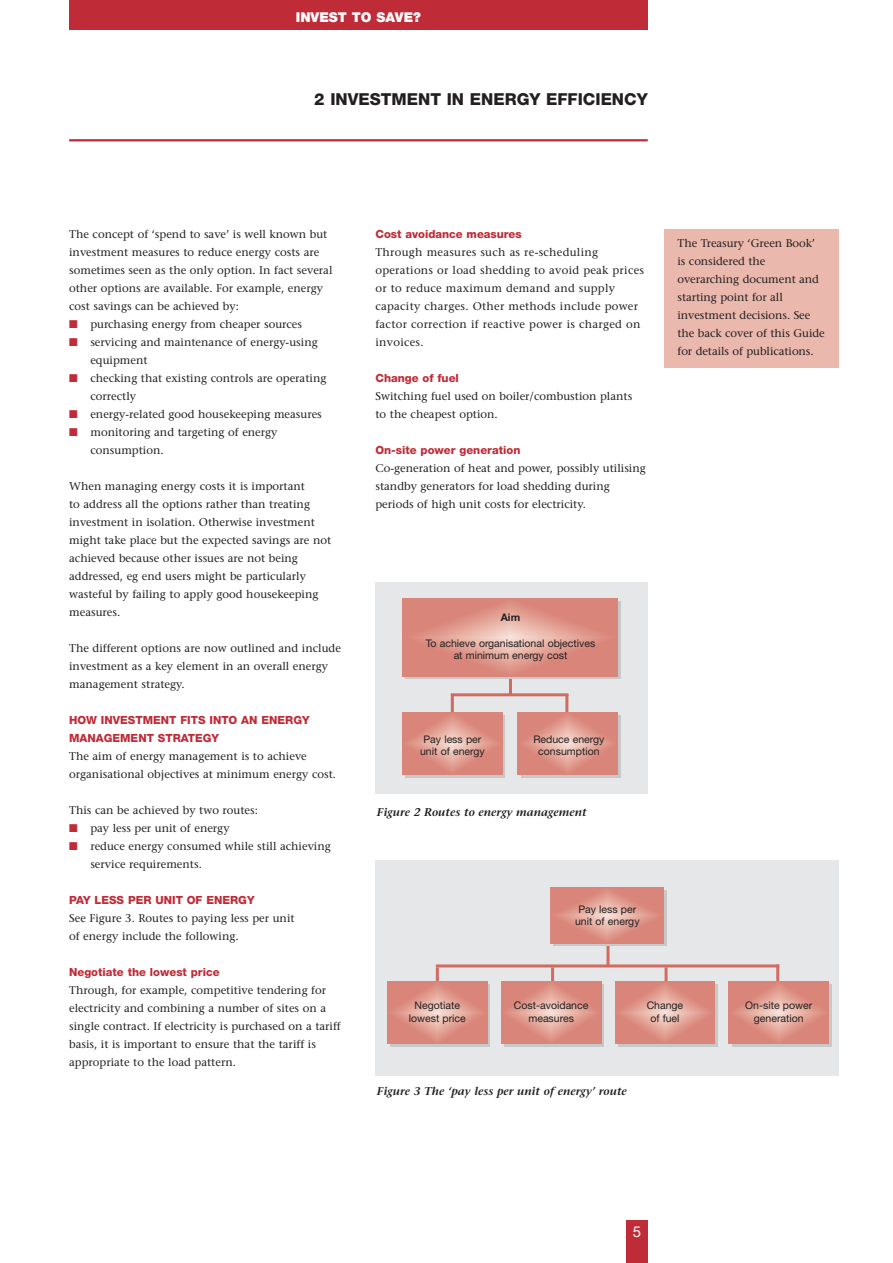
<style>
.page{position:relative;width:893px;height:1263px;background:#fff}
.page>*{position:absolute;margin:0;border:0;box-sizing:border-box;transform-origin:0 0}
.t1{font:800 16.5px "Helvetica Neue";color:#231f20}
.t2{font:15px "Helvetica Neue";color:#fff}
.t3{font:900 13.5px "Helvetica Neue";color:#fff}
.t4{font:11.25px/18px "Stone Serif";color:#231f20}
.t5{font:11.25px/18px "Stone Serif";letter-spacing:.025em;color:#231f20}
.t6{font:800 11.25px/18px "Helvetica Neue";color:#bf2b37}
.t7{font:italic 600 11.25px "Stone Serif";color:#231f20}
.t8{font:10.5px/12.6px "Helvetica Neue";color:#231f20;text-align:center}
.t9{font:700 10.5px "Helvetica Neue";color:#231f20}
.s1{color:#bf2b37}
</style>
<div class="page">
<div style="left:626px;top:1220px;width:21px;height:43px;background:#bf2b37"></div>
<div style="left:69px;top:0;width:578px;height:30px;background:#bf2b37"></div>
<hr style="left:69px;top:139px;width:578px;height:2px;background:#bf2b37">
<div style="left:375px;top:860px;width:464px;height:215px;background:#e6e7e9"></div>
<hr style="left:436px;top:967px;width:3px;height:26px;background:#d16b60">
<hr style="left:551px;top:967px;width:3px;height:26px;background:#d16b60">
<hr style="left:664px;top:967px;width:3px;height:26px;background:#d16b60">
<hr style="left:776px;top:964px;width:3px;height:26px;background:#d16b60">
<hr style="left:606px;top:917px;width:3px;height:49px;background:#d16b60">
<svg style="left:553px;top:890px;width:114px;height:56px"></svg>
<svg style="left:732px;top:985px;width:99px;height:62px"></svg>
<svg style="left:618px;top:985px;width:99px;height:62px"></svg>
<div style="left:504px;top:985px;width:100px;height:62px;background:linear-gradient(to right,#c7c8ca,#c7c8ca)"></div>
<div style="left:390px;top:985px;width:100px;height:62px;background:linear-gradient(to right,#c7c8ca,#c7c8ca)"></div>
<svg style="left:551px;top:888px;width:112px;height:55px;background:#de9589"></svg>
<svg style="left:387px;top:982px;width:100px;height:62px;background:#de9489"></svg>
<svg style="left:501px;top:982px;width:100px;height:62px;background:#de9489"></svg>
<svg style="left:615px;top:982px;width:99px;height:62px;background:#de9489"></svg>
<svg style="left:729px;top:982px;width:99px;height:62px;background:#de9489"></svg>
<hr style="left:436px;top:964px;width:343px;height:3px;background:#d16b60">
<div style="left:375px;top:582px;width:272px;height:212px;background:#e6e7e9"></div>
<hr style="left:509px;top:670px;width:3px;height:25px;background:#d16b60">
<div style="left:405px;top:602px;width:215px;height:77px;background:linear-gradient(to right,#da857a,#da857a)"></div>
<svg style="left:521px;top:715px;width:99px;height:62px"></svg>
<div style="left:405px;top:715px;width:100px;height:62px;background:linear-gradient(to right,#c7c8ca,#c7c8ca)"></div>
<svg style="left:402px;top:599px;width:215px;height:77px;background:#de9489"></svg>
<svg style="left:518px;top:712px;width:99px;height:62px;background:#de9489"></svg>
<svg style="left:402px;top:712px;width:100px;height:62px;background:#de9489"></svg>
<hr style="left:451px;top:695px;width:3px;height:17px;background:#d16b60">
<hr style="left:565px;top:694px;width:3px;height:18px;background:#d16b60">
<hr style="left:451px;top:693px;width:117px;height:3px;background:#d16b60">
<div style="left:664px;top:230px;width:175px;height:138px;background:#eab8ac"></div>
<p class="t3" style="left:296px;top:12px;width:127px">INVEST TO SAVE?</p>
<h1 class="t1" style="left:314px;top:94px;width:335px">2 INVESTMENT IN ENERGY EFFICIENCY</h1>
<p class="t4" style="left:69px;top:226px;width:265px">The concept of ‘spend to save’ is well known but investment measures to reduce energy costs are sometimes seen as the only option. In fact several other options are available. For example, energy cost savings can be achieved by:</p>
<p class="t4" style="left:69px;top:316px;width:234px"><span class="s1">■</span> purchasing energy from cheaper sources</p>
<p class="t4" style="left:90px;top:334px;width:229px;text-indent:-21px"><span class="s1">■</span> servicing and maintenance of energy-using equipment</p>
<p class="t4" style="left:90px;top:370px;width:237px;text-indent:-21px"><span class="s1">■</span> checking that existing controls are operating correctly</p>
<p class="t4" style="left:69px;top:406px;width:254px"><span class="s1">■</span> energy-related good housekeeping measures</p>
<p class="t4" style="left:90px;top:424px;width:189px;text-indent:-21px"><span class="s1">■</span> monitoring and targeting of energy consumption.</p>
<p class="t4" style="left:69px;top:478px;width:264px">When managing energy costs it is important<br>to address all the options rather than treating investment in isolation. Otherwise investment might take place but the expected savings are not achieved because other issues are not being addressed, eg end users might be particularly wasteful by failing to apply good housekeeping measures.</p>
<p class="t4" style="left:69px;top:640px;width:273px">The different options are now outlined and include investment as a key element in an overall energy management strategy.</p>
<p class="t6" style="left:69px;top:712px;width:242px">HOW INVESTMENT FITS INTO AN ENERGY<br>MANAGEMENT STRATEGY</p>
<p class="t4" style="left:69px;top:748px;width:268px">The aim of energy management is to achieve organisational objectives at minimum energy cost.</p>
<p class="t4" style="left:69px;top:802px;width:190px">This can be achieved by two routes:</p>
<p class="t4" style="left:69px;top:820px;width:162px"><span class="s1">■</span> pay less per unit of energy</p>
<p class="t4" style="left:90px;top:838px;width:242px;text-indent:-21px"><span class="s1">■</span> reduce energy consumed while still achieving service requirements.</p>
<p class="t6" style="left:69px;top:892px;width:187px">PAY LESS PER UNIT OF ENERGY</p>
<p class="t4" style="left:69px;top:910px;width:227px">See Figure 3. Routes to paying less per unit of energy include the following.</p>
<p class="t6" style="left:69px;top:964px;width:152px">Negotiate the lowest price</p>
<p class="t4" style="left:69px;top:982px;width:273px">Through, for example, competitive tendering for electricity and combining a number of sites on a single contract. If electricity is purchased on a tariff basis, it is important to ensure that the tariff is appropriate to the load pattern.</p>
<p class="t6" style="left:375px;top:226px;width:148px">Cost avoidance measures</p>
<p class="t5" style="left:375px;top:244px;width:270px">Through measures such as re-scheduling operations or load shedding to avoid peak prices or to reduce maximum demand and supply capacity charges. Other methods include power factor correction if reactive power is charged on invoices.</p>
<p class="t6" style="left:375px;top:370px;width:85px">Change of fuel</p>
<p class="t4" style="left:375px;top:388px;width:258px">Switching fuel used on boiler/combustion plants to the cheapest option.</p>
<p class="t6" style="left:375px;top:442px;width:146px">On-site power generation</p>
<p class="t4" style="left:375px;top:460px;width:272px">Co-generation of heat and power, possibly utilising standby generators for load shedding during periods of high unit costs for electricity.</p>
<p class="t4" style="left:677px;top:235px;width:149px">The Treasury ‘Green Book’ is considered the overarching document and starting point for all investment decisions. See the back cover of this Guide for details of publications.</p>
<p class="t9" style="left:501px;top:614px;width:21px">Aim</p>
<p class="t8" style="left:425px;top:637px;width:171px">To achieve organisational objectives at minimum energy cost</p>
<p class="t8" style="left:420px;top:734px;width:66px">Pay less per unit of energy</p>
<p class="t8" style="left:533px;top:734px;width:72px">Reduce energy consumption</p>
<p class="t7" style="left:377px;top:808px;width:211px">Figure 2 Routes to energy management</p>
<p class="t8" style="left:575px;top:904px;width:66px">Pay less per unit of energy</p>
<p class="t8" style="left:409px;top:1000px;width:59px">Negotiate lowest price</p>
<p class="t8" style="left:514px;top:1000px;width:76px">Cost-avoidance measures</p>
<p class="t8" style="left:646px;top:1000px;width:38px">Change of fuel</p>
<p class="t8" style="left:745px;top:1000px;width:68px">On-site power generation</p>
<p class="t7" style="left:377px;top:1086px;width:251px">Figure 3 The ‘pay less per unit of energy’ route</p>
<h2 class="t2" style="left:633px;top:1226px;width:10px">5</h2>
</div>
